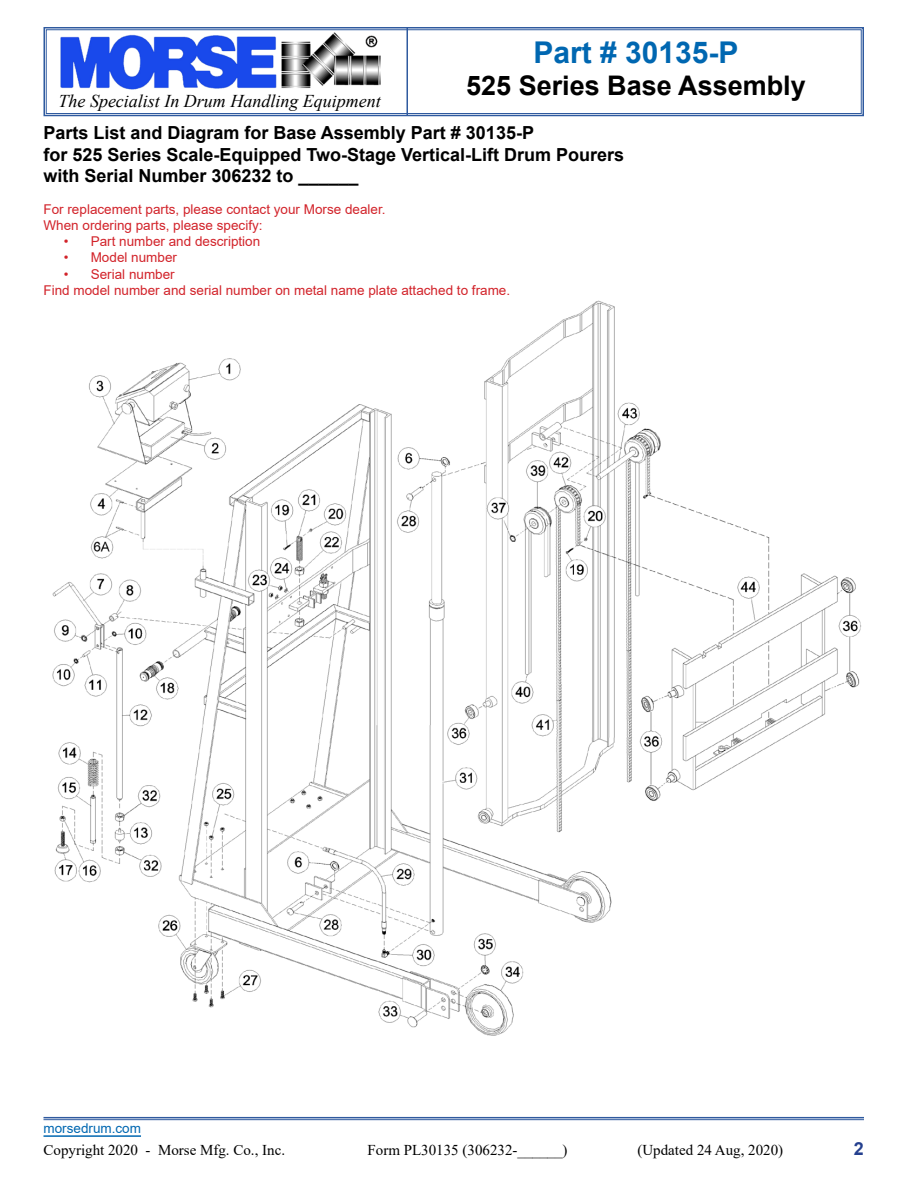
<style>
.page{position:relative;width:918px;height:1188px;background:#fff}
.page>*{position:absolute;margin:0;border:0;box-sizing:border-box;transform-origin:0 0}
.t1{font:700 30px "Arial";color:#0067b1}
.t2{font:700 27px "Arial";color:#000}
.t3{font:700 18px/21.6px "Arial";color:#000}
.t4{font:italic 18px "Times New Roman";color:#000}
.t5{font:700 18px "Arial";color:#25408f}
.t6{font:15px "Times New Roman";color:#000}
.t7{font:13.5px/16.2px "Arial";color:#d2232a}
.t8{font:13.5px "Arial";color:#0067b1}
</style>
<div class="page">
<svg style="left:43px;top:27px;width:821px;height:90px"></svg>
<div style="left:46px;top:29px;width:816px;height:85px;border:1px solid #2f5a9f"></div>
<hr style="left:406px;top:28px;width:2px;height:88px;background:#2f5a9f">
<hr style="left:44px;top:1135px;width:97px;height:2px;background:#0067b1">
<hr style="left:43px;top:1117px;width:821px;height:1px;background:#2f5a9f">
<hr style="left:43px;top:1119px;width:821px;height:1px;background:#2f5a9f">
<img style="left:52px;top:300px;width:809px;height:736px">
<h1 class="t1" style="left:533px;top:31px;width:207px">Part # 30135-P</h1>
<h2 class="t2" style="left:466px;top:67px;width:341px">525 Series Base Assembly</h2>
<h3 class="t3" style="left:44px;top:122px;width:582px">Parts List and Diagram for Base Assembly Part # 30135-P<br>for 525 Series Scale-Equipped Two-Stage Vertical-Lift Drum Pourers with Serial Number 306232 to ______</h3>
<h3 class="t4" style="left:58px;top:89px;width:324px">The Specialist In Drum Handling Equipment</h3>
<p class="t7" style="left:44px;top:201px;width:344px">For replacement parts, please contact your Morse dealer.<br>When ordering parts, please specify:</p>
<p class="t7" style="left:64px;top:233px;width:198px">• Part number and description</p>
<p class="t7" style="left:64px;top:250px;width:115px">• Model number</p>
<p class="t7" style="left:44px;top:266px;width:468px;text-indent:20px">• Serial number<br>Find model number and serial number on metal name plate attached to frame.</p>
<p class="t8" style="left:44px;top:1119px;width:99px">morsedrum.com</p>
<p class="t6" style="left:44px;top:1139px;width:243px">Copyright 2020 - Morse Mfg. Co., Inc.</p>
<p class="t6" style="left:368px;top:1139px;width:201px">Form PL30135 (306232-______)</p>
<p class="t6" style="left:638px;top:1139px;width:147px">(Updated 24 Aug, 2020)</p>
<h3 class="t5" style="left:854px;top:1136px;width:12px">2</h3>
</div>
